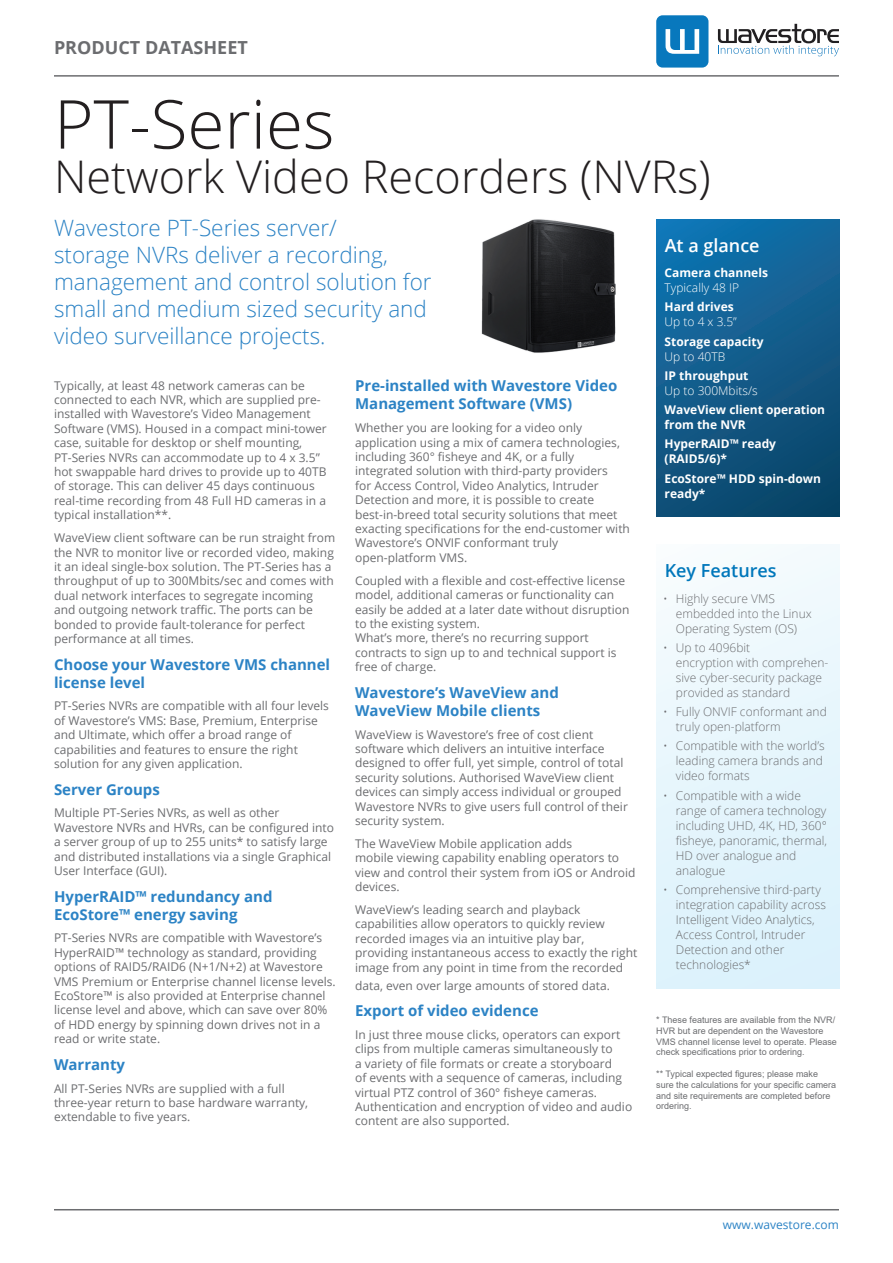
<style>
.page{position:relative;width:893px;height:1263px;background:#fff}
.page>*{position:absolute;margin:0;border:0;box-sizing:border-box;transform-origin:0 0}
.t1{font:300 67.5px "Open Sans";color:#231f20}
.t2{font:300 45px "Open Sans";color:#231f20}
.t3{font:300 22.5px/27px "Open Sans";color:#2c83c5}
.t4{font:700 18px "Open Sans";color:#6c6d70}
.t5{font:600 18px "Open Sans";color:#07b}
.t6{font:600 18px "Open Sans";color:#fff}
.t7{font:700 15px/18px "Open Sans";color:#2c83c5}
.t8{font:12px/14.4px "Open Sans";color:#6c6d70}
.t9{font:300 12px/15px "Open Sans";color:#6c6d70}
.t10{font:700 12px/15px "Open Sans";color:#fff}
.t11{font:300 12px/15px "Open Sans";color:#fff}
.t12{font:12px "Open Sans";color:#2c83c5}
.t13{font:9px/10.8px "Arial";color:#6c6d70}
.s1{font-weight:300}
.s2{font-weight:700}
</style>
<div class="page">
<hr style="left:54px;top:75px;width:785px;height:2px;background:#6c6d70">
<hr style="left:54px;top:1209px;width:785px;height:1px;background:#6c6d70">
<img style="left:481px;top:219px;width:135px;height:134px">
<div style="left:656px;top:219px;width:183px;height:298px;background:linear-gradient(to bottom,#1370ab,#0e476a)"></div>
<div style="left:656px;top:545px;width:183px;height:443px;background:linear-gradient(to bottom,#f5fbfd,#daf1fc)"></div>
<svg style="left:718px;top:24px;width:121px;height:32px"></svg>
<svg style="left:656px;top:15px;width:52px;height:53px;background:#3490c8"></svg>
<p class="t4" style="left:54px;top:35px;width:195px">PRODUCT DATASHEET</p>
<p class="t1" style="left:54px;top:78px;width:282px">PT-Series</p>
<p class="t2" style="left:54px;top:145px;width:658px">Network Video Recorders (NVRs)</p>
<p class="t3" style="left:54px;top:214px;width:379px">Wavestore PT-Series server/<br>storage NVRs deliver a recording, management and control solution for small and medium sized security and video surveillance projects.</p>
<p class="t8" style="left:54px;top:378px;width:274px">Typically, at least 48 network cameras can be connected to each NVR, which are supplied pre&shy;installed with Wavestore’s Video Management Software (VMS). Housed in a compact mini-tower case, suitable for desktop or shelf mounting, PT-Series NVRs can accommodate up to 4 x 3.5” hot swappable hard drives to provide up to 40TB of storage. This can deliver 45 days continuous real-time recording from 48 Full HD cameras in a typical installation**.</p>
<p class="t8" style="left:54px;top:530px;width:283px">WaveView client software can be run straight from the NVR to monitor live or recorded video, making it an ideal single-box solution. The PT-Series has a throughput of up to 300Mbits/sec and comes with dual network interfaces to segregate incoming and outgoing network traffic. The ports can be bonded to provide fault-tolerance for perfect performance at all times.</p>
<p class="t7" style="left:54px;top:655px;width:278px">Choose your Wavestore VMS channel license level</p>
<p class="t8" style="left:54px;top:698px;width:277px">PT-Series NVRs are compatible with all four levels of Wavestore’s VMS: Base, Premium, Enterprise and Ultimate, which offer a broad range of capabilities and features to ensure the right solution for any given application.</p>
<p class="t7" style="left:54px;top:780px;width:107px">Server Groups</p>
<p class="t8" style="left:54px;top:805px;width:282px">Multiple PT-Series NVRs, as well as other Wavestore NVRs and HVRs, can be configured into a server group of up to 255 units* to satisfy large and distributed installations via a single Graphical User Interface (GUI).</p>
<p class="t7" style="left:54px;top:887px;width:220px">HyperRAID™ redundancy and<br>EcoStore™ energy saving</p>
<p class="t8" style="left:54px;top:930px;width:283px">PT-Series NVRs are compatible with Wavestore’s HyperRAID™ technology as standard, providing options of RAID5/RAID6 (N+1/N+2) at Wavestore VMS Premium or Enterprise channel license levels.<br>EcoStore™ is also provided at Enterprise channel license level and above, which can save over 80% of HDD energy by spinning down drives not in a read or write state.</p>
<p class="t7" style="left:54px;top:1055px;width:73px">Warranty</p>
<p class="t8" style="left:54px;top:1081px;width:256px">All PT-Series NVRs are supplied with a full three-year return to base hardware warranty, extendable to five years.</p>
<p class="t7" style="left:355px;top:376px;width:264px">Pre-installed with Wavestore Video<br>Management Software (VMS)</p>
<p class="t8" style="left:355px;top:420px;width:276px">Whether you are looking for a video only application using a mix of camera technologies, including 360° fisheye and 4K, or a fully integrated solution with third-party providers<br>for Access Control, Video Analytics, Intruder Detection and more, it is possible to create best-in-breed total security solutions that meet exacting specifications for the end-customer with Wavestore’s ONVIF conformant truly open-platform VMS.</p>
<p class="t8" style="left:355px;top:573px;width:276px">Coupled with a flexible and cost-effective license model, additional cameras or functionality can easily be added at a later date without disruption to the existing system.<br>What’s more, there’s no recurring support contracts to sign up to and technical support is free of charge.</p>
<p class="t7" style="left:355px;top:683px;width:205px">Wavestore’s WaveView and<br>WaveView Mobile clients</p>
<p class="t8" style="left:355px;top:727px;width:274px">WaveView is Wavestore’s free of cost client software which delivers an intuitive interface designed to offer full, yet simple, control of total security solutions. Authorised WaveView client devices can simply access individual or grouped Wavestore NVRs to give users full control of their security system.</p>
<p class="t8" style="left:355px;top:836px;width:282px">The WaveView Mobile application adds<br>mobile viewing capability enabling operators to view and control their system from iOS or Android devices.</p>
<p class="t8" style="left:355px;top:902px;width:284px">WaveView’s leading search and playback capabilities allow operators to quickly review recorded images via an intuitive play bar, providing instantaneous access to exactly the right image from any point in time from the recorded</p>
<p class="t8" style="left:355px;top:978px;width:256px">data, even over large amounts of stored data.</p>
<p class="t7" style="left:355px;top:1001px;width:185px">Export of video evidence</p>
<p class="t8" style="left:355px;top:1027px;width:279px">In just three mouse clicks, operators can export clips from multiple cameras simultaneously to<br>a variety of file formats or create a storyboard<br>of events with a sequence of cameras, including virtual PTZ control of 360° fisheye cameras.<br>Authentication and encryption of video and audio content are also supported.</p>
<p class="t6" style="left:665px;top:233px;width:96px">At a glance</p>
<p class="t10" style="left:665px;top:265px;width:105px">Camera channels<br><span class="s1">Typically 48 IP</span></p>
<p class="t10" style="left:665px;top:299px;width:74px">Hard drives<br><span class="s1">Up to 4 x 3.5”</span></p>
<p class="t10" style="left:665px;top:333px;width:101px">Storage capacity<br><span class="s1">Up to 40TB</span></p>
<p class="t11" style="left:665px;top:368px;width:95px"><span class="s2">IP throughput<br></span>Up to 300Mbits/s</p>
<p class="t10" style="left:665px;top:402px;width:162px">WaveView client operation from the NVR</p>
<p class="t10" style="left:665px;top:436px;width:113px">HyperRAID™ ready (RAID5/6)*</p>
<p class="t10" style="left:665px;top:470px;width:158px">EcoStore™ HDD spin-down ready*</p>
<p class="t5" style="left:665px;top:558px;width:113px">Key Features</p>
<p class="t9" style="left:676px;top:590px;width:137px;text-indent:-13px">• Highly secure VMS embedded into the Linux<br>Operating System (OS)</p>
<p class="t9" style="left:676px;top:640px;width:154px;text-indent:-13px">• Up to 4096bit<br>encryption with comprehen&shy;sive cyber-security package provided as standard</p>
<p class="t9" style="left:676px;top:704px;width:152px;text-indent:-13px">• Fully ONVIF conformant and truly open-platform</p>
<p class="t9" style="left:676px;top:738px;width:150px;text-indent:-13px">• Compatible with the world’s leading camera brands and video formats</p>
<p class="t9" style="left:676px;top:787px;width:153px;text-indent:-13px">• Compatible with a wide range of camera technology including UHD, 4K, HD, 360° fisheye, panoramic, thermal,<br>HD over analogue and analogue</p>
<p class="t9" style="left:676px;top:882px;width:152px;text-indent:-13px">• Comprehensive third-party integration capability across<br>Intelligent Video Analytics,<br>Access Control, Intruder<br>Detection and other technologies*</p>
<p class="t13" style="left:656px;top:1014px;width:182px">* These features are available from the NVR/ HVR but are dependent on the Wavestore VMS channel license level to operate. Please check specifications prior to ordering.</p>
<p class="t13" style="left:656px;top:1068px;width:182px">** Typical expected figures; please make sure the calculations for your specific camera and site requirements are completed before ordering.</p>
<p class="t12" style="left:723px;top:1216px;width:118px">www.wavestore.com</p>
</div>
